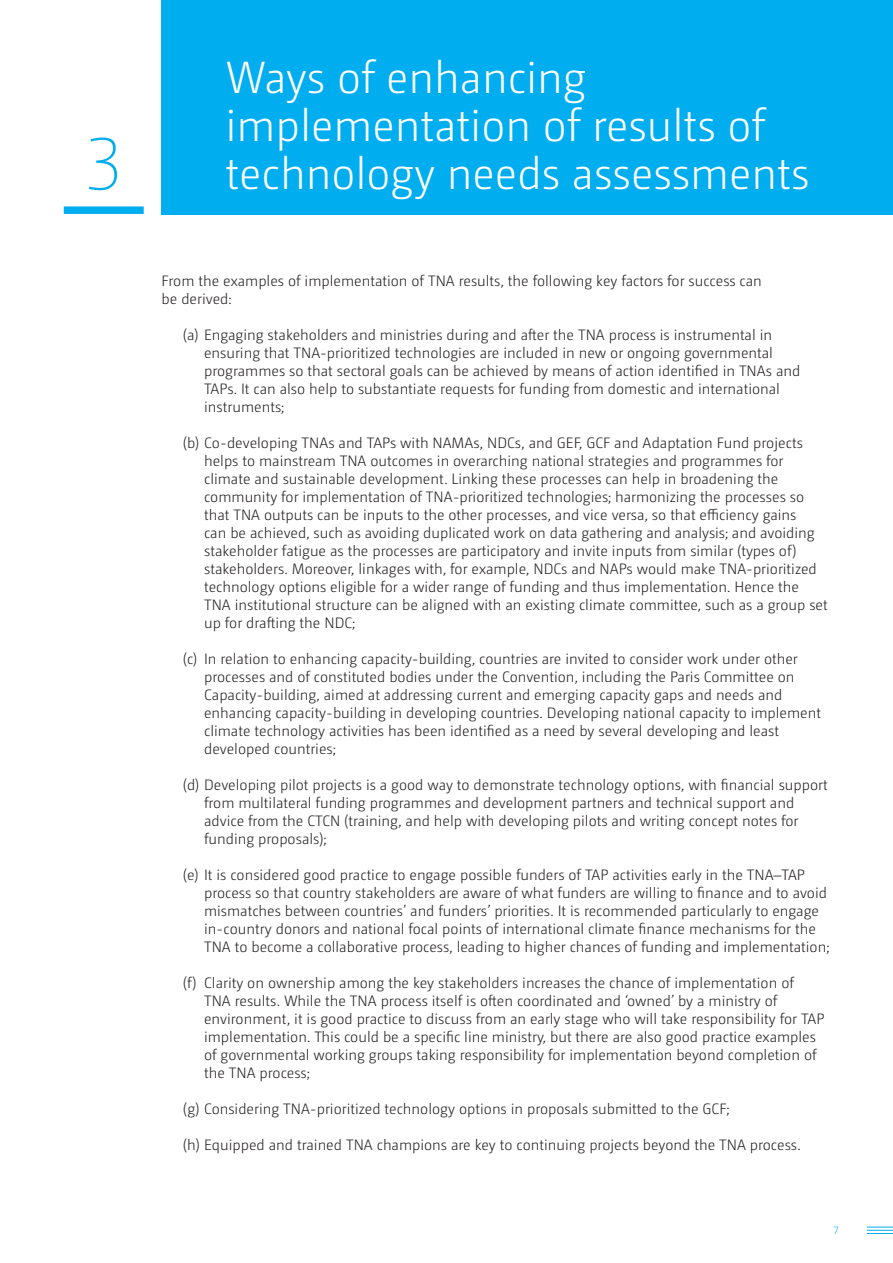
<style>
.page{position:relative;width:893px;height:1263px;background:#fff}
.page>*{position:absolute;margin:0;border:0;box-sizing:border-box;transform-origin:0 0}
.Title_1{font:200 73.5px "Camingo Dos Pro";color:#00aeef}
.Title_1-2{font:300 45px/48px "Camingo Dos Pro";color:#fff}
.Body_text{font:300 15px/18px "Camingo Dos Pro";color:#231f20}
.t1{font:300 10.5px "Camingo Dos Pro";color:#00aeef}
</style>
<div class="page">
<div style="left:64px;top:206px;width:80px;height:8px;background:#00aeef"></div>
<div style="left:162px;top:0;width:731px;height:214px;background:#00aeef"></div>
<svg style="left:867px;top:1227px;width:26px;height:7px"></svg>
<p class="Title_1" style="left:84px;top:123px;width:40px">3</p>
<p class="Title_1-2" style="left:225px;top:53px;width:585px">Ways of enhancing implementation of results of technology needs assessments</p>
<p class="Body_text" style="left:162px;top:272px;width:602px">From the examples of implementation of TNA results, the following key factors for success can be derived:</p>
<p class="Body_text" style="left:204px;top:326px;width:598px;text-indent:-21px">(a) Engaging stakeholders and ministries during and after the TNA process is instrumental in ensuring that TNA-prioritized technologies are included in new or ongoing governmental programmes so that sectoral goals can be achieved by means of action identified in TNAs and TAPs. It can also help to substantiate requests for funding from domestic and international instruments;</p>
<p class="Body_text" style="left:204px;top:434px;width:625px;text-indent:-21px">(b) Co-developing TNAs and TAPs with NAMAs, NDCs, and GEF, GCF and Adaptation Fund projects helps to mainstream TNA outcomes in overarching national strategies and programmes for climate and sustainable development. Linking these processes can help in broadening the community for implementation of TNA-prioritized technologies; harmonizing the processes so that TNA outputs can be inputs to the other processes, and vice versa, so that efficiency gains<br>can be achieved, such as avoiding duplicated work on data gathering and analysis; and avoiding stakeholder fatigue as the processes are participatory and invite inputs from similar (types of) stakeholders. Moreover, linkages with, for example, NDCs and NAPs would make TNA-prioritized technology options eligible for a wider range of funding and thus implementation. Hence the TNA institutional structure can be aligned with an existing climate committee, such as a group set up for drafting the NDC;</p>
<p class="Body_text" style="left:204px;top:650px;width:618px;text-indent:-21px">(c) In relation to enhancing capacity-building, countries are invited to consider work under other processes and of constituted bodies under the Convention, including the Paris Committee on Capacity-building, aimed at addressing current and emerging capacity gaps and needs and enhancing capacity-building in developing countries. Developing national capacity to implement climate technology activities has been identified as a need by several developing and least developed countries;</p>
<p class="Body_text" style="left:204px;top:776px;width:625px;text-indent:-21px">(d) Developing pilot projects is a good way to demonstrate technology options, with financial support from multilateral funding programmes and development partners and technical support and advice from the CTCN (training, and help with developing pilots and writing concept notes for funding proposals);</p>
<p class="Body_text" style="left:204px;top:866px;width:627px;text-indent:-21px">(e) It is considered good practice to engage possible funders of TAP activities early in the TNA–TAP process so that country stakeholders are aware of what funders are willing to finance and to avoid mismatches between countries’ and funders’ priorities. It is recommended particularly to engage in-country donors and national focal points of international climate finance mechanisms for the TNA to become a collaborative process, leading to higher chances of funding and implementation;</p>
<p class="Body_text" style="left:204px;top:974px;width:622px;text-indent:-21px">(f) Clarity on ownership among the key stakeholders increases the chance of implementation of<br>TNA results. While the TNA process itself is often coordinated and ‘owned’ by a ministry of environment, it is good practice to discuss from an early stage who will take responsibility for TAP implementation. This could be a specific line ministry, but there are also good practice examples of governmental working groups taking responsibility for implementation beyond completion of the TNA process;</p>
<p class="Body_text" style="left:183px;top:1100px;width:548px">(g) Considering TNA-prioritized technology options in proposals submitted to the GCF;</p>
<p class="Body_text" style="left:183px;top:1136px;width:619px">(h) Equipped and trained TNA champions are key to continuing projects beyond the TNA process.</p>
<p class="t1" style="left:833px;top:1224px;width:7px">7</p>
</div>
